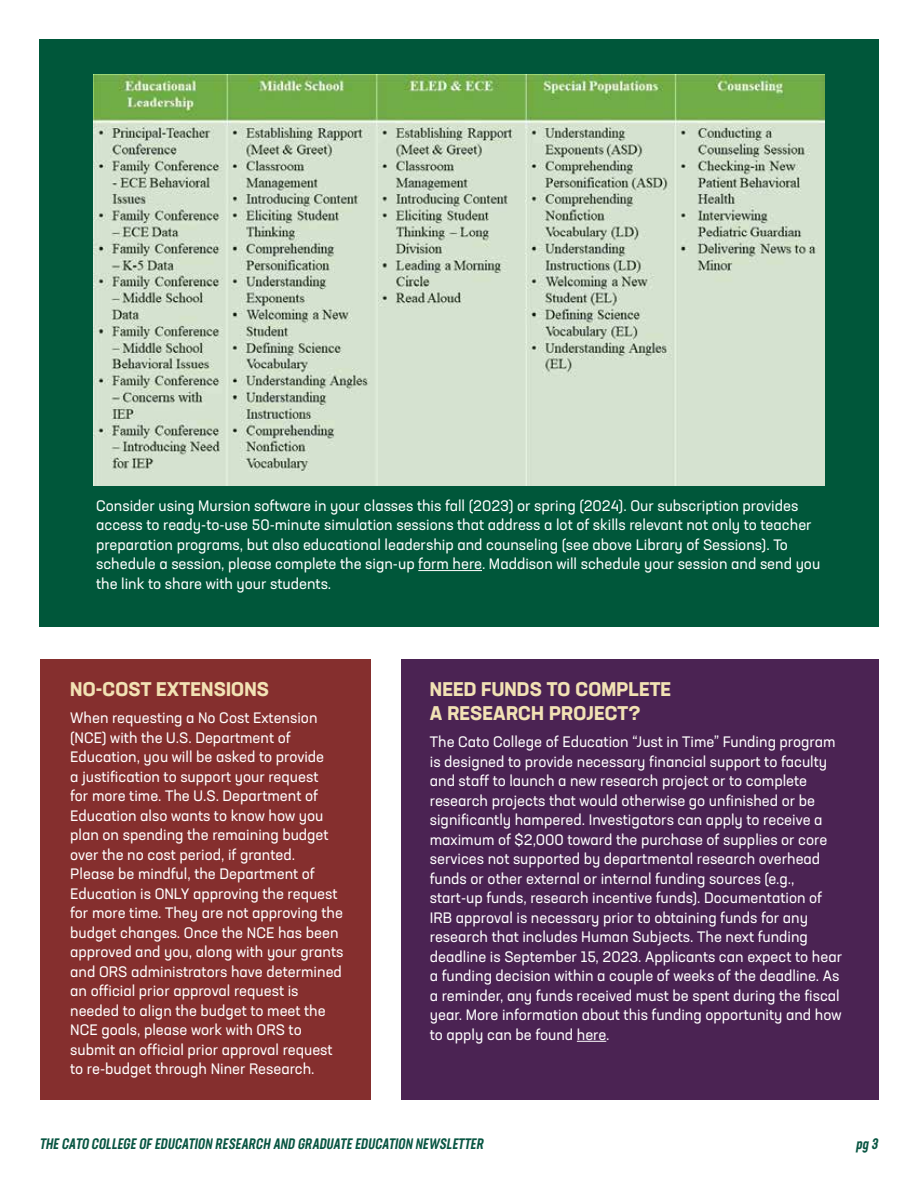
<style>
.page{position:relative;width:918px;height:1188px;background:#fff}
.page>*{position:absolute;margin:0;border:0;box-sizing:border-box;transform-origin:0 0}
.t1{font:700 19.5px "Neusa Next Std";letter-spacing:.01em;color:#f2e2b4}
.t2{font:15px/19.5px "Neusa Next Std";color:#fff}
.t3{font:italic 500 15px "Neusa Next Std Compact";color:#085542}
</style>
<div class="page">
<div style="left:39px;top:39px;width:840px;height:587px;background:#00573a"></div>
<hr style="left:418px;top:570px;width:64px;height:1px;background:#fff">
<img style="left:93px;top:75px;width:732px;height:411px">
<div style="left:40px;top:659px;width:331px;height:440px;background:#852f2e"></div>
<div style="left:402px;top:659px;width:477px;height:440px;background:#4b2353"></div>
<svg style="left:577px;top:1041px;width:29px;height:1px"></svg>
<p class="t2" style="left:96px;top:495px;width:726px">Consider using Mursion software in your classes this fall (2023) or spring (2024). Our subscription provides access to ready-to-use 50-minute simulation sessions that address a lot of skills relevant not only to teacher preparation programs, but also educational leadership and counseling (see above Library of Sessions). To schedule a session, please complete the sign-up form here. Maddison will schedule your session and send you the link to share with your students.</p>
<h1 class="t1" style="left:70px;top:676px;width:200px">NO-COST EXTENSIONS</h1>
<h1 class="t1" style="left:430px;top:676px;width:243px">NEED FUNDS TO COMPLETE</h1>
<p class="t2" style="left:70px;top:708px;width:249px">When requesting a No Cost Extension</p>
<h1 class="t1" style="left:430px;top:701px;width:212px">A RESEARCH PROJECT?</h1>
<p class="t2" style="left:70px;top:727px;width:275px">(NCE) with the U.S. Department of Education, you will be asked to provide<br>a justification to support your request<br>for more time. The U.S. Department of Education also wants to know how you plan on spending the remaining budget over the no cost period, if granted.<br>Please be mindful, the Department of Education is ONLY approving the request for more time. They are not approving the budget changes. Once the NCE has been approved and you, along with your grants and ORS administrators have determined an official prior approval request is needed to align the budget to meet the NCE goals, please work with ORS to submit an official prior approval request to re-budget through Niner Research.</p>
<p class="t2" style="left:430px;top:732px;width:414px">The Cato College of Education “Just in Time” Funding program is designed to provide necessary financial support to faculty and staff to launch a new research project or to complete research projects that would otherwise go unfinished or be significantly hampered. Investigators can apply to receive a maximum of $2,000 toward the purchase of supplies or core services not supported by departmental research overhead funds or other external or internal funding sources (e.g., start-up funds, research incentive funds). Documentation of IRB approval is necessary prior to obtaining funds for any research that includes Human Subjects. The next funding deadline is September 15, 2023. Applicants can expect to hear a funding decision within a couple of weeks of the deadline. As a reminder, any funds received must be spent during the fiscal year. More information about this funding opportunity and how to apply can be found here.</p>
<p class="t3" style="left:39px;top:1134px;width:448px">THE CATO COLLEGE OF EDUCATION RESEARCH AND GRADUATE EDUCATION NEWSLETTER</p>
<p class="t3" style="left:856px;top:1134px;width:26px">pg 3</p>
</div>
